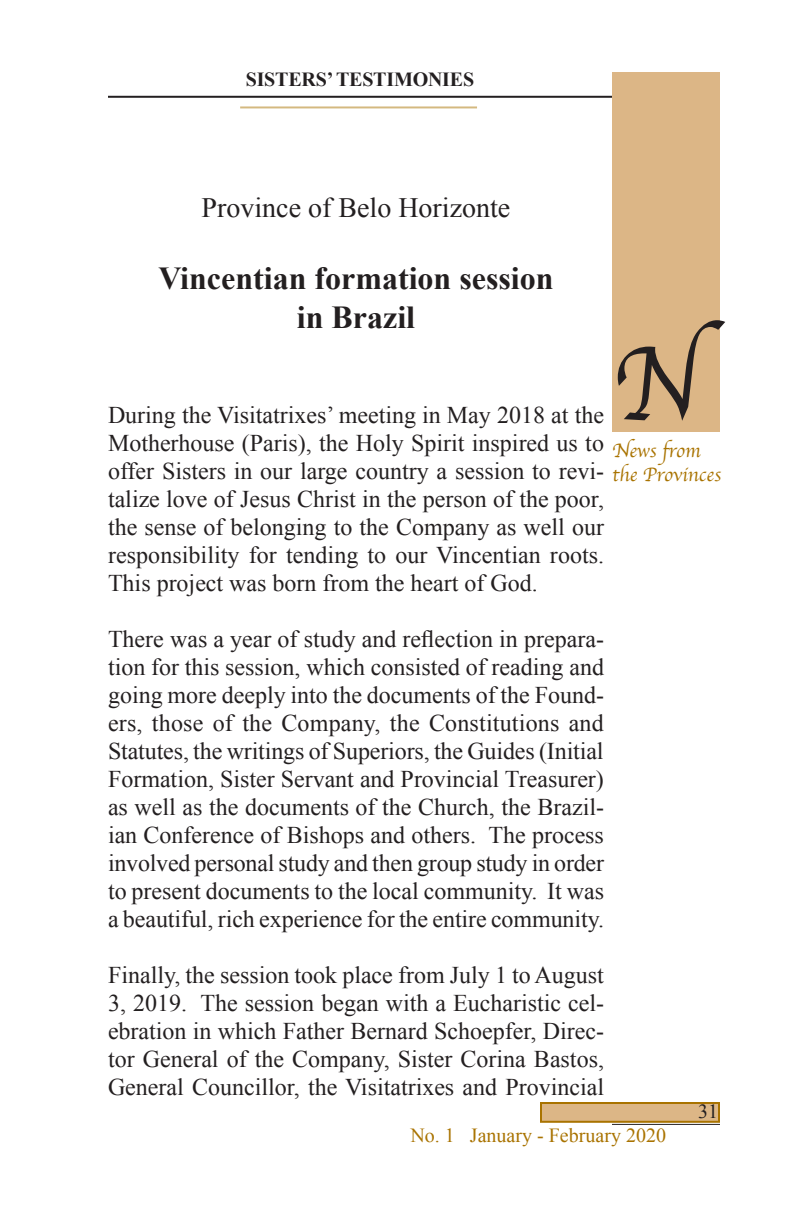
<style>
.page{position:relative;width:792px;height:1224px;background:#fff}
.page>*{position:absolute;margin:0;border:0;box-sizing:border-box;transform-origin:0 0}
.t1{font:110px "Apple Chancery";color:#231f20;scale:.89 1}
.t2{font:700 32px "Times New Roman";color:#231f20}
.t3{font:28px "Times New Roman";color:#231f20}
.t4{font:24px/28px "Times New Roman";color:#231f20;text-align:justify}
.t5{font:20px "Times New Roman";color:#a97300}
.t6{font:20px/24px "Apple Chancery";color:#a97300}
.t7{font:700 20px "Times New Roman";letter-spacing:-.01em;color:#231f20}
.t8{font:20px "Times New Roman";color:#231f20}
</style>
<div class="page">
<div style="left:540px;top:1102px;width:180px;height:21px;background:#dcb686;border:2px solid #a97300"></div>
<hr style="left:612px;top:1124px;width:108px;height:1px;background:#231f20">
<hr style="left:108px;top:96px;width:504px;height:2px;background:#231f20">
<hr style="left:240px;top:106px;width:237px;height:2px;background:#a97300">
<div style="left:612px;top:72px;width:108px;height:360px;background:#dcb686"></div>
<p class="t7" style="left:246px;top:65px;width:230px">SISTERS’ TESTIMONIES</p>
<p class="t3" style="left:202px;top:189px;width:310px">Province of Belo Horizonte</p>
<p class="t2" style="left:158px;top:257px;width:397px">Vincentian formation session</p>
<p class="t2" style="left:297px;top:295px;width:120px">in Brazil</p>
<p class="t4" style="left:108px;top:401px;width:498px">During the Visitatrixes’ meeting in May 2018 at the Motherhouse (Paris), the Holy Spirit inspired us to offer Sisters in our large country a session to revi&shy;talize love of Jesus Christ in the person of the poor, the sense of belonging to the Company as well our responsibility for tending to our Vincentian roots.<br>This project was born from the heart of God.</p>
<p class="t4" style="left:108px;top:625px;width:498px">There was a year of study and reflection in prepara&shy;tion for this session, which consisted of reading and going more deeply into the documents of the Found&shy;ers, those of the Company, the Constitutions and Statutes, the writings of Superiors, the Guides (Initial Formation, Sister Servant and Provincial Treasurer) as well as the documents of the Church, the Brazil&shy;ian Conference of Bishops and others. The process involved personal study and then group study in order to present documents to the local community. It was a beautiful, rich experience for the entire community.</p>
<p class="t4" style="left:108px;top:961px;width:498px">Finally, the session took place from July 1 to August 3, 2019. The session began with a Eucharistic cel&shy;ebration in which Father Bernard Schoepfer, Direc&shy;tor General of the Company, Sister Corina Bastos, General Councillor, the Visitatrixes and Provincial</p>
<p class="t1" style="left:612px;top:296px;width:99px">N</p>
<p class="t6" style="left:612px;top:439px;width:111px">News from the Provinces</p>
<p class="t8" style="left:698px;top:1098px;width:21px">31</p>
<p class="t5" style="left:411px;top:1122px;width:257px">No. 1 January - February 2020</p>
</div>
